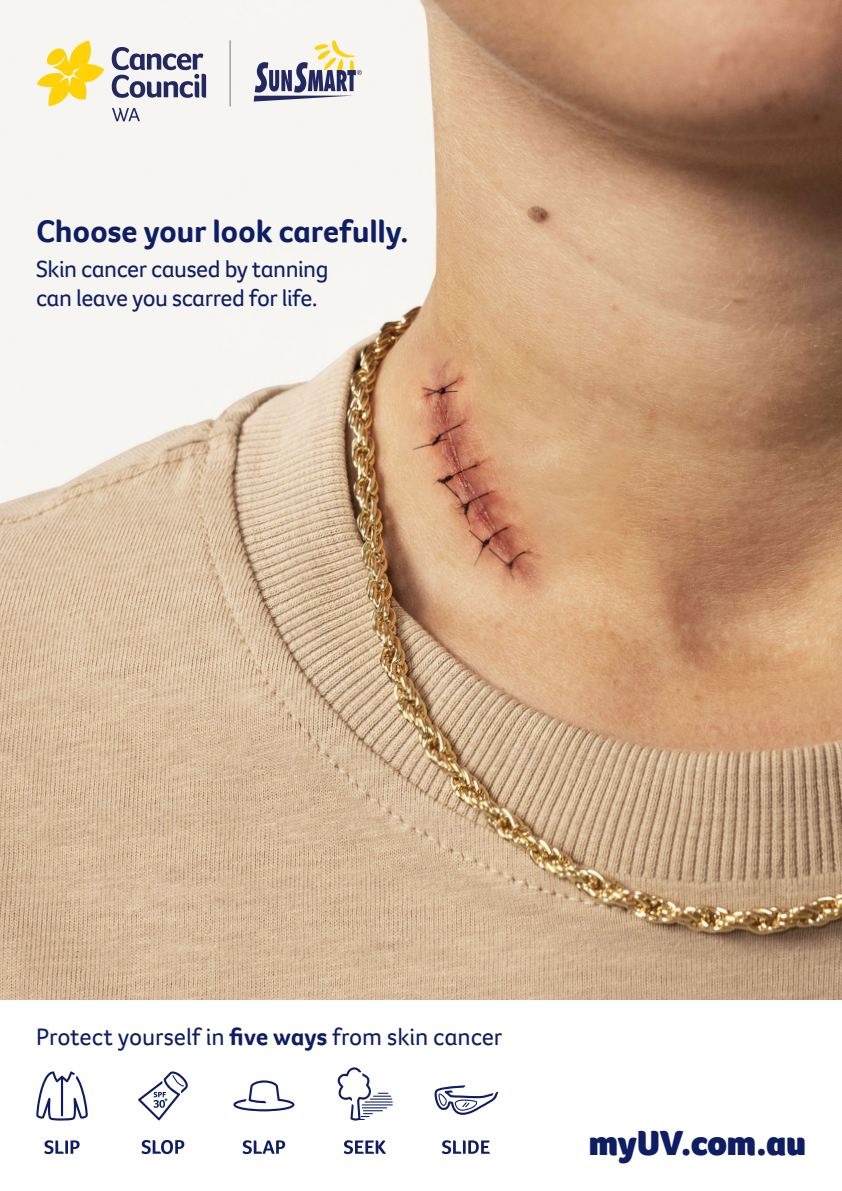
<style>
.page{position:relative;width:842px;height:1191px;background:#fff}
.page>*{position:absolute;margin:0;border:0;box-sizing:border-box;transform-origin:0 0}
.t1{font:900 36px "Foco CC";letter-spacing:-.01em;color:#0f1e64}
.t2{font:700 32px "Foco CC";letter-spacing:-.01em;color:#0f1e64}
.t3{font:24.5px "Foco CC";letter-spacing:-.005em;color:#0f1e64}
.t4{font:24px/28.8px "Foco CC";letter-spacing:-.02em;color:#0f1e64}
.s1{font-weight:700}
</style>
<div class="page">
<img style="left:0;top:0;width:842px;height:999px">
<svg style="left:44px;top:1140px;width:36px;height:14px"></svg>
<svg style="left:142px;top:1140px;width:42px;height:14px"></svg>
<svg style="left:243px;top:1140px;width:42px;height:14px"></svg>
<svg style="left:344px;top:1140px;width:42px;height:14px"></svg>
<svg style="left:442px;top:1140px;width:48px;height:14px"></svg>
<svg style="left:36px;top:1071px;width:52px;height:49px"></svg>
<svg style="left:138px;top:1071px;width:50px;height:49px"></svg>
<svg style="left:233px;top:1080px;width:61px;height:31px"></svg>
<svg style="left:337px;top:1067px;width:56px;height:53px"></svg>
<svg style="left:434px;top:1085px;width:64px;height:29px"></svg>
<svg style="left:37px;top:40px;width:67px;height:66px"></svg>
<svg style="left:112px;top:108px;width:28px;height:13px"></svg>
<svg style="left:112px;top:47px;width:94px;height:51px"></svg>
<hr style="left:230px;top:40px;width:1px;height:66px;background:#878787">
<svg style="left:254px;top:39px;width:108px;height:63px"></svg>
<h2 class="t2" style="left:36px;top:210px;width:374px">Choose your look carefully.</h2>
<p class="t4" style="left:36px;top:254px;width:294px">Skin cancer caused by tanning can leave you scarred for life.</p>
<p class="t3" style="left:36px;top:1020px;width:468px">Protect yourself in <span class="s1">five ways</span> from skin cancer</p>
<h1 class="t1" style="left:589px;top:1119px;width:219px">myUV.com.au</h1>
</div>
